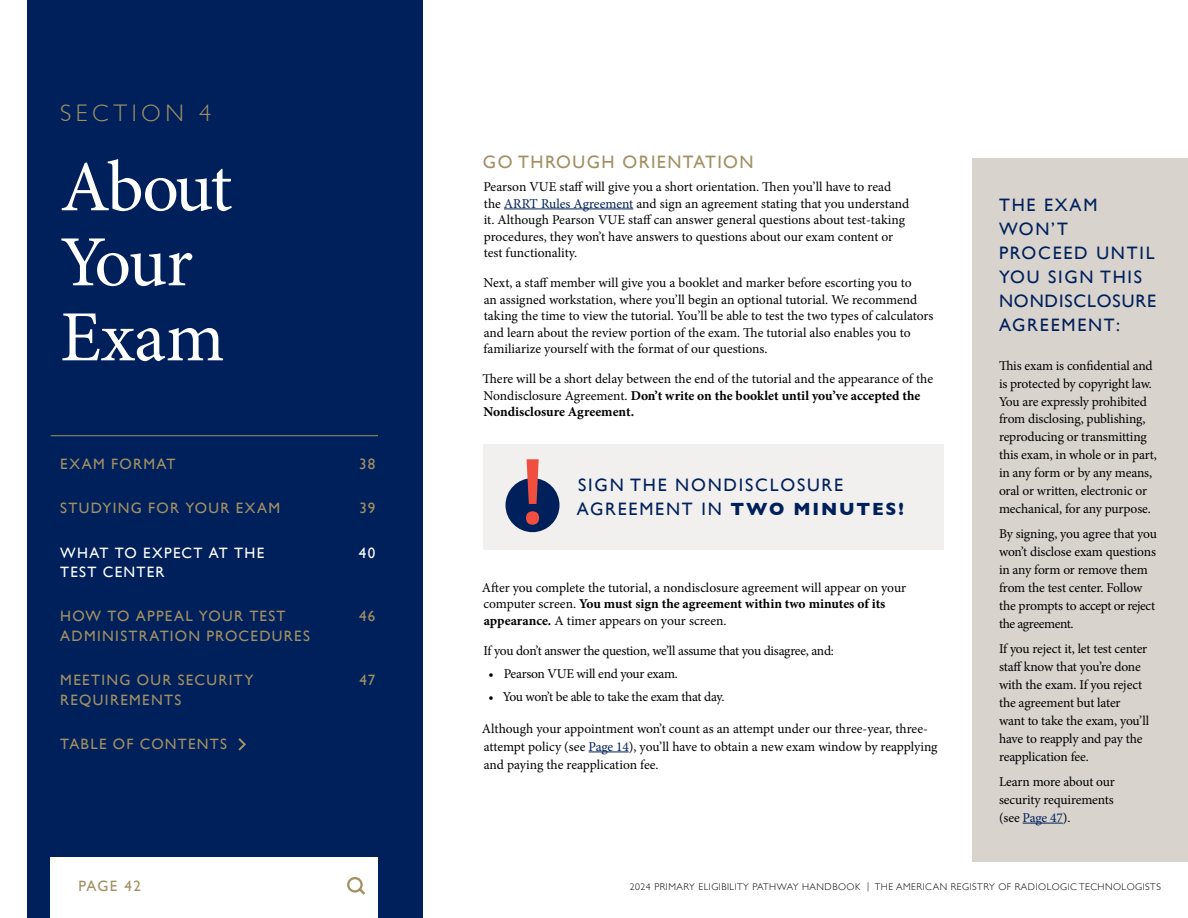
<style>
.page{position:relative;width:1188px;height:918px;background:#fff}
.page>*{position:absolute;margin:0;border:0;box-sizing:border-box;transform-origin:0 0}
.t1{font:72px/75px "Minion Pro";letter-spacing:-.03em;color:#fff}
.t2{font:300 24px "Gill Sans";color:#a29062}
.t3{font:18px/24px "Gill Sans";letter-spacing:.1em;color:#00205b}
.t4{font:18px "Gill Sans";letter-spacing:.08em;color:#a29062}
.t5{font:15px "Gill Sans";letter-spacing:.085em;color:#a29062}
.t6{font:15px "Gill Sans";letter-spacing:.085em;color:#fff}
.t7{font:13.5px/18px "Minion Pro";letter-spacing:-.01em;color:#000}
.t8{font:300 9.75px "Gill Sans";letter-spacing:.05em;color:#000}
.s1{color:#00205b}
.s2{font-weight:700}
</style>
<div class="page">
<div style="left:483px;top:444px;width:461px;height:106px;background:#f2f0ee"></div>
<hr style="left:504px;top:209px;width:129px;height:1px;background:#00205b">
<hr style="left:589px;top:752px;width:40px;height:1px;background:#00205b">
<div style="left:27px;top:0;width:396px;height:918px;background:#00205b"></div>
<div style="left:51px;top:858px;width:327px;height:60px;background:#fff"></div>
<hr style="left:51px;top:435px;width:327px;height:1px;background:#a29062">
<svg style="left:238px;top:738px;width:8px;height:13px"></svg>
<svg style="left:347px;top:877px;width:18px;height:18px"></svg>
<div style="left:972px;top:158px;width:216px;height:704px;background:#d8d3cd"></div>
<hr style="left:1023px;top:823px;width:40px;height:1px;background:#00205b">
<div style="left:506px;top:478px;width:54px;height:54px;background:#00205b;border-radius:50%"></div>
<svg style="left:526px;top:459px;width:13px;height:66px"></svg>
<h2 class="t2" style="left:60px;top:94px;width:31px">SECTI</h2>
<h2 class="t2" style="left:141px;top:94px;width:72px">ON 4</h2>
<h1 class="t1" style="left:60px;top:150px;width:174px">About<br>Your<br>Exam</h1>
<p class="t5" style="left:60px;top:455px;width:117px">EXAM FORMAT</p>
<p class="t5" style="left:359px;top:455px;width:18px">38</p>
<p class="t5" style="left:60px;top:499px;width:222px">STUDYING FOR YOUR EXAM</p>
<p class="t5" style="left:359px;top:499px;width:17px">39</p>
<p class="t6" style="left:60px;top:544px;width:205px">WHAT TO EXPECT AT THE</p>
<p class="t6" style="left:359px;top:544px;width:18px">40</p>
<p class="t6" style="left:60px;top:563px;width:106px">TEST CENTER</p>
<p class="t5" style="left:60px;top:608px;width:227px">HOW TO APPEAL YOUR TEST</p>
<p class="t5" style="left:359px;top:608px;width:18px">46</p>
<p class="t5" style="left:60px;top:627px;width:251px">ADMINISTRATION PROCEDURES</p>
<p class="t5" style="left:60px;top:671px;width:195px">MEETING OUR SECURITY</p>
<p class="t5" style="left:360px;top:671px;width:17px">47</p>
<p class="t5" style="left:60px;top:691px;width:122px">REQUIREMENTS</p>
<p class="t5" style="left:60px;top:735px;width:168px">TABLE OF CONTENTS</p>
<p class="t5" style="left:79px;top:877px;width:64px">PAGE 42</p>
<h3 class="t4" style="left:483px;top:151px;width:272px">GO THROUGH ORIENTATION</h3>
<p class="t7" style="left:483px;top:179px;width:427px;line-height:16.5px">Pearson VUE staff will give you a short orientation. Then you’ll have to read the <span class="s1">ARRT Rules Agreement</span> and sign an agreement stating that you understand it. Although Pearson VUE staff can answer general questions about test-taking procedures, they won’t have answers to questions about our exam content or test functionality.</p>
<p class="t7" style="left:484px;top:275px;width:451px;line-height:16.5px">Next, a staff member will give you a booklet and marker before escorting you to<br>an assigned workstation, where you’ll begin an optional tutorial. We recommend taking the time to view the tutorial. You’ll be able to test the two types of calculators and learn about the review portion of the exam. The tutorial also enables you to familiarize yourself with the format of our questions.</p>
<p class="t7" style="left:483px;top:371px;width:452px;line-height:16.5px">There will be a short delay between the end of the tutorial and the appearance of the<br>Nondisclosure Agreement. <span class="s2">Don’t write on the booklet until you’ve accepted the<br>Nondisclosure Agreement.</span></p>
<h3 class="t3" style="left:577px;top:473px;width:328px">SIGN THE NONDISCLOSURE<br>AGREEMENT IN <span class="s2">TWO MINUTES!</span></h3>
<p class="t7" style="left:482px;top:579px;width:426px;line-height:16.5px">After you complete the tutorial, a nondisclosure agreement will appear on your computer screen. <span class="s2">You must sign the agreement within two minutes of its appearance.</span> A timer appears on your screen.</p>
<p class="t7" style="left:484px;top:641px;width:352px">If you don’t answer the question, we’ll assume that you disagree, and:</p>
<p class="t7" style="left:489px;top:665px;width:191px">• Pearson VUE will end your exam.</p>
<p class="t7" style="left:489px;top:688px;width:238px">• You won’t be able to take the exam that day.</p>
<p class="t7" style="left:482px;top:719px;width:457px">Although your appointment won’t count as an attempt under our three-year, three&shy;attempt policy (see <span class="s1">Page 14</span>), you’ll have to obtain a new exam window by reapplying and paying the reapplication fee.</p>
<h3 class="t3" style="left:999px;top:193px;width:159px">THE EXAM<br>WON’T<br>PROCEED UNTIL<br>YOU SIGN THIS<br>NONDISCLOSURE<br>AGREEMENT:</h3>
<p class="t7" style="left:999px;top:356px;width:159px">This exam is confidential and is protected by copyright law.<br>You are expressly prohibited from disclosing, publishing, reproducing or transmitting this exam, in whole or in part, in any form or by any means, oral or written, electronic or mechanical, for any purpose.</p>
<p class="t7" style="left:999px;top:525px;width:159px">By signing, you agree that you won’t disclose exam questions in any form or remove them from the test center. Follow the prompts to accept or reject the agreement.</p>
<p class="t7" style="left:999px;top:640px;width:152px">If you reject it, let test center staff know that you’re done with the exam. If you reject the agreement but later want to take the exam, you’ll have to reapply and pay the reapplication fee.</p>
<p class="t7" style="left:999px;top:772px;width:117px;text-align:justify">Learn more about our security requirements (see <span class="s1">Page 47</span>).</p>
<p class="t8" style="left:630px;top:879px;width:533px">2024 PRIMARY ELIGIBILITY PATHWAY HANDBOO K | THE AMERICAN REGISTRY OF RADIOLOGIC TECHNOLOGISTS</p>
</div>
